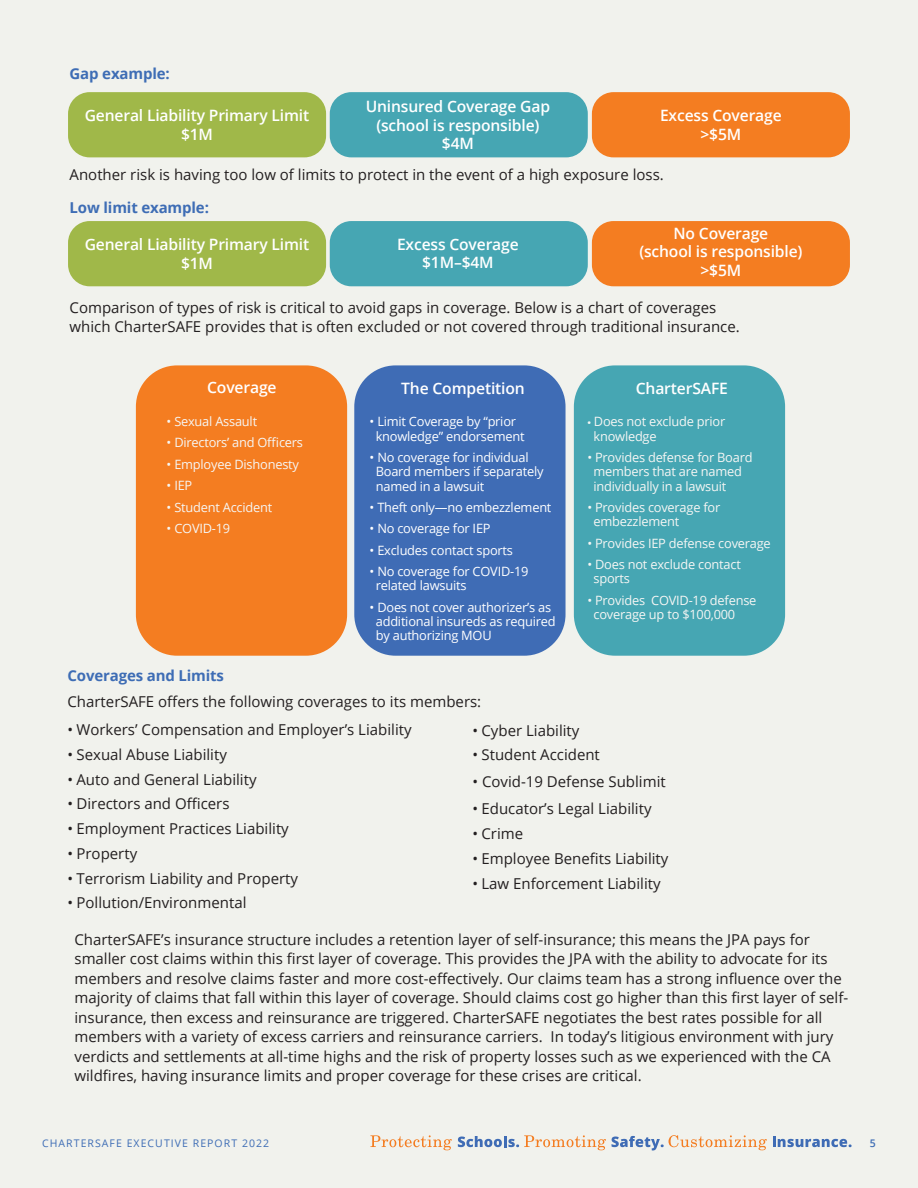
<style>
.page{position:relative;width:918px;height:1188px;background:#f1f2ed}
.page>*{position:absolute;margin:0;border:0;box-sizing:border-box;transform-origin:0 0}
.t1{font:600 15.6px/18.5px "Open Sans";letter-spacing:-.01em;color:#fff;text-align:center}
.t2{font:15px/19.5px "Open Sans";color:#231f20}
.t3{font:700 15px "Open Sans";letter-spacing:-.01em;color:#3e6db5}
.t4{font:12.9px/14.2px "Open Sans";letter-spacing:-.015em;color:#f6f6f4}
.t5{font:12.9px/14.2px "Open Sans";letter-spacing:-.015em;color:#fff}
.t6{font:10.5px "Open Sans";letter-spacing:.1em;color:#3e6db5}
.t7{font:600 10.5px "Open Sans";color:#3e6db5}
.t8{font:600 10.35px "Open Sans";letter-spacing:-.01em;color:#fff}
.s1{font-family:"Myriad Pro"}
</style>
<div class="page">
<div style="left:68px;top:92px;width:258px;height:65px;background:#a0b849;border-radius:22px"></div>
<div style="left:330px;top:92px;width:258px;height:65px;background:#46a6b3;border-radius:22px"></div>
<div style="left:592px;top:92px;width:258px;height:65px;background:#f47d21;border-radius:22px"></div>
<div style="left:68px;top:221px;width:258px;height:65px;background:#a0b849;border-radius:22px"></div>
<div style="left:330px;top:221px;width:258px;height:65px;background:#46a6b3;border-radius:22px"></div>
<div style="left:592px;top:221px;width:258px;height:65px;background:#f47d21;border-radius:22px"></div>
<div style="left:136px;top:365px;width:211px;height:291px;background:#f47d21;border-radius:41px"></div>
<div style="left:354px;top:365px;width:212px;height:291px;background:#3f6cb5;border-radius:41px"></div>
<div style="left:574px;top:365px;width:211px;height:291px;background:#46a6b3;border-radius:41px"></div>
<svg style="left:370px;top:1135px;width:82px;height:15px"></svg>
<svg style="left:458px;top:1135px;width:148px;height:15px"></svg>
<svg style="left:612px;top:1135px;width:155px;height:15px"></svg>
<svg style="left:773px;top:1137px;width:79px;height:10px"></svg>
<p class="t3" style="left:70px;top:63px;width:102px">Gap example:</p>
<p class="t1" style="left:85px;top:106px;width:226px">General Liability Primary Limit $1M</p>
<p class="t1" style="left:366px;top:97px;width:186px">Uninsured Coverage Gap (school is responsible) $4M</p>
<p class="t1" style="left:660px;top:106px;width:123px">Excess Coverage &gt;$5M</p>
<p class="t8" style="left:133px;top:105px;width:51px">2021-2022</p>
<p class="t2" style="left:70px;top:165px;width:596px">Another risk is having too low of limits to protect in the event of a high exposure loss.</p>
<p class="t3" style="left:70px;top:197px;width:141px">Low limit example:</p>
<p class="t1" style="left:85px;top:235px;width:226px">General Liability Primary Limit $1M</p>
<p class="t1" style="left:397px;top:234px;width:123px">Excess Coverage $1M–$4M</p>
<p class="t1" style="left:639px;top:223px;width:165px">No Coverage<br>(school is responsible) &gt;$5M</p>
<p class="t2" style="left:70px;top:297px;width:672px">Comparison of types of risk is critical to avoid gaps in coverage. Below is a chart of coverages which CharterSAFE provides that is often excluded or not covered through traditional insurance.</p>
<p class="t1" style="left:207px;top:378px;width:71px">Coverage</p>
<p class="t4" style="left:167px;top:414px;width:92px">• Sexual Assault</p>
<p class="t4" style="left:167px;top:435px;width:138px">• Directors’ and Officers</p>
<p class="t4" style="left:167px;top:457px;width:134px">• Employee Dishonesty</p>
<p class="t4" style="left:167px;top:478px;width:27px">• IEP</p>
<p class="t4" style="left:167px;top:499px;width:107px">• Student Accident</p>
<p class="t4" style="left:167px;top:521px;width:65px">• COVID-19</p>
<p class="t1" style="left:401px;top:378px;width:125px">The Competition</p>
<p class="t5" style="left:376px;top:414px;width:150px;text-indent:-6px">• Limit Coverage by “prior knowledge” endorsement</p>
<p class="t5" style="left:376px;top:450px;width:169px;text-indent:-6px">• No coverage for individual<br>Board members if separately named in a lawsuit</p>
<p class="t5" style="left:370px;top:500px;width:183px">• Theft only—no embezzlement</p>
<p class="t5" style="left:370px;top:521px;width:123px">• No coverage for IEP</p>
<p class="t5" style="left:370px;top:543px;width:145px">• Excludes contact sports</p>
<p class="t5" style="left:376px;top:564px;width:154px;text-indent:-6px">• No coverage for COVID-19 related lawsuits</p>
<p class="t5" style="left:376px;top:600px;width:181px;text-indent:-6px">• Does not cover authorizer’s as additional insureds as required by authorizing MOU</p>
<p class="t1" style="left:636px;top:378px;width:94px">CharterSAFE</p>
<p class="t4" style="left:594px;top:414px;width:133px;text-indent:-6px"><span class="s1">•</span> Does not exclude prior knowledge</p>
<p class="t4" style="left:594px;top:450px;width:161px;text-indent:-6px">• Provides defense for Board members that are named individually in a lawsuit</p>
<p class="t4" style="left:594px;top:500px;width:128px;text-indent:-6px">• Provides coverage for embezzlement</p>
<p class="t4" style="left:587px;top:535px;width:185px">• Provides IEP defense coverage</p>
<p class="t4" style="left:594px;top:557px;width:149px;text-indent:-6px">• Does not exclude contact sports</p>
<p class="t4" style="left:594px;top:592px;width:164px;text-indent:-6px">• Provides COVID-19 defense coverage up to $100,000</p>
<p class="t3" style="left:68px;top:665px;width:158px">Coverages and Limits</p>
<p class="t2" style="left:68px;top:692px;width:415px">CharterSAFE offers the following coverages to its members:</p>
<p class="t2" style="left:68px;top:719px;width:346px">• Workers’ Compensation and Employer’s Liability</p>
<p class="t2" style="left:68px;top:744px;width:161px">• Sexual Abuse Liability</p>
<p class="t2" style="left:68px;top:769px;width:191px">• Auto and General Liability</p>
<p class="t2" style="left:68px;top:794px;width:164px">• Directors and Officers</p>
<p class="t2" style="left:68px;top:818px;width:223px">• Employment Practices Liability</p>
<p class="t2" style="left:68px;top:843px;width:71px">• Property</p>
<p class="t2" style="left:68px;top:868px;width:232px">• Terrorism Liability and Property</p>
<p class="t2" style="left:68px;top:893px;width:181px">• Pollution/Environmental</p>
<p class="t2" style="left:472px;top:720px;width:109px">• Cyber Liability</p>
<p class="t2" style="left:472px;top:745px;width:129px">• Student Accident</p>
<p class="t2" style="left:472px;top:771px;width:195px">• Covid-19 Defense Sublimit</p>
<p class="t2" style="left:472px;top:799px;width:181px">• Educator’s Legal Liability</p>
<p class="t2" style="left:472px;top:824px;width:52px">• Crime</p>
<p class="t2" style="left:472px;top:848px;width:197px">• Employee Benefits Liability</p>
<p class="t2" style="left:472px;top:873px;width:190px">• Law Enforcement Liability</p>
<p class="t2" style="left:75px;top:929px;width:775px">CharterSAFE’s insurance structure includes a retention layer of self-insurance; this means the JPA pays for smaller cost claims within this first layer of coverage. This provides the JPA with the ability to advocate for its members and resolve claims faster and more cost-effectively. Our claims team has a strong influence over the majority of claims that fall within this layer of coverage. Should claims cost go higher than this first layer of self&shy;insurance, then excess and reinsurance are triggered. CharterSAFE negotiates the best rates possible for all members with a variety of excess carriers and reinsurance carriers. In today’s litigious environment with jury verdicts and settlements at all-time highs and the risk of property losses such as we experienced with the CA wildfires, having insurance limits and proper coverage for these crises are critical.</p>
<p class="t6" style="left:42px;top:1136px;width:229px">CHARTERSAFE EXECUTIVE REPORT 2022</p>
<p class="t7" style="left:870px;top:1136px;width:7px">5</p>
</div>
